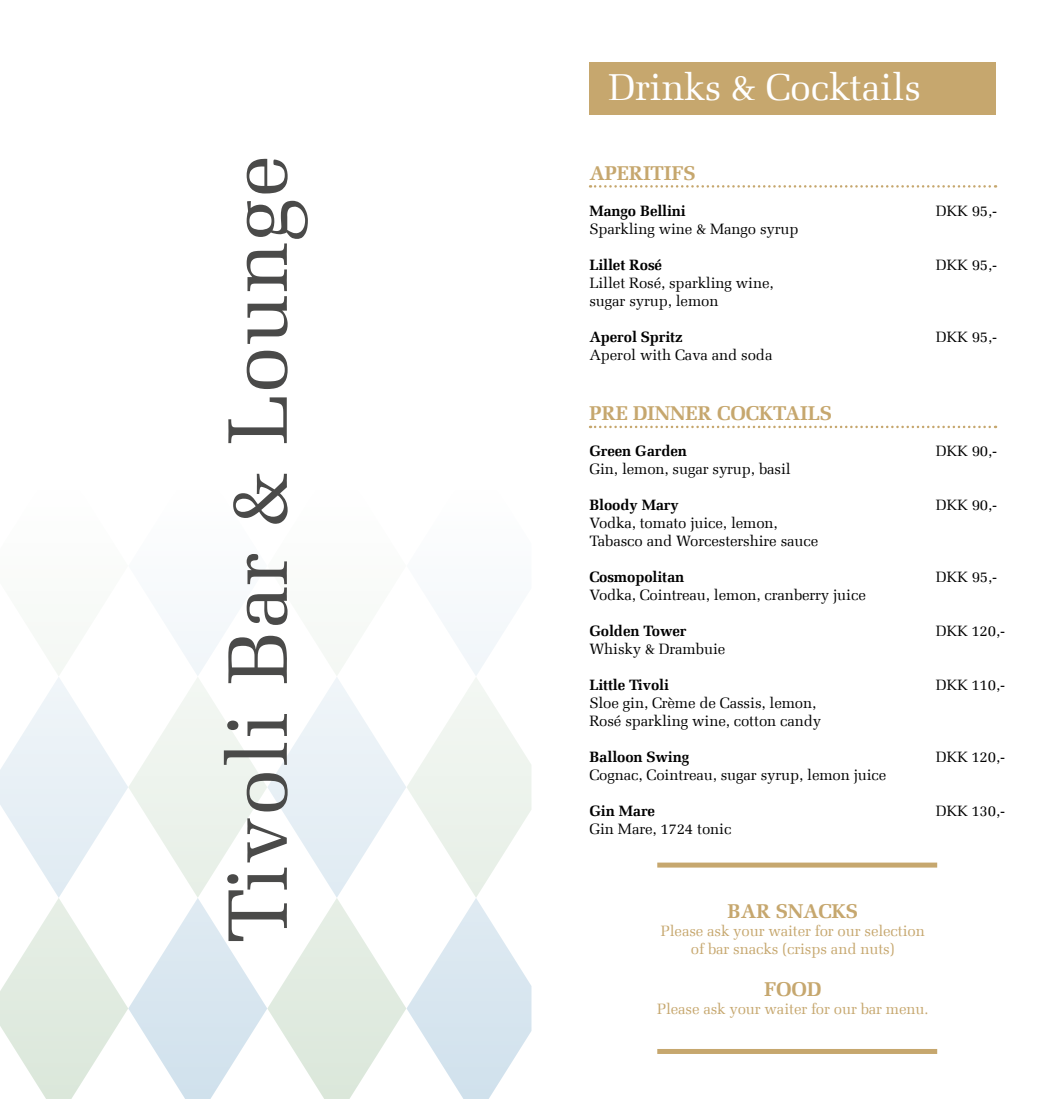
<style>
.page{position:relative;width:1063px;height:1099px;background:#fff}
.page>*{position:absolute;margin:0;border:0;box-sizing:border-box;transform-origin:0 0}
.t1{font:84.5px "Melior Com";letter-spacing:.01em;color:#4a4a49}
.t2{font:37.5px "Melior Com";letter-spacing:-.01em;color:#fff}
.t3{font:700 20px "Melior Com";letter-spacing:-.01em;color:#c6a76e}
.t4{font:15px/18px "Melior Com";letter-spacing:-.01em;color:#000}
.t5{font:700 15px "Melior Com";letter-spacing:-.01em;color:#000}
.t6{font:15px/18px "Melior Com";letter-spacing:-.01em;color:#c6a76e;text-align:center}
</style>
<div class="page">
<svg style="left:0;top:622px;width:531px;height:476px"></svg>
<svg style="left:590px;top:425px;width:406px;height:3px"></svg>
<svg style="left:590px;top:185px;width:406px;height:3px"></svg>
<div style="left:589px;top:63px;width:407px;height:52px;background:#c6a76e"></div>
<div style="left:657px;top:862px;width:280px;height:5px;background:#c6a76e"></div>
<div style="left:657px;top:1048px;width:280px;height:5px;background:#c6a76e"></div>
<h1 class="t1" style="left:207px;top:943px;width:790px;rotate:-90deg">Tivoli Bar &amp; Lounge</h1>
<h2 class="t2" style="left:609px;top:65px;width:314px">Drinks &amp; Cocktails</h2>
<h3 class="t3" style="left:589px;top:160px;width:108px">APERITIFS</h3>
<p class="t5" style="left:589px;top:201px;width:98px">Mango Bellini</p>
<p class="t4" style="left:936px;top:201px;width:63px">DKK 95,-</p>
<p class="t4" style="left:589px;top:219px;width:211px">Sparkling wine &amp; Mango syrup</p>
<p class="t5" style="left:589px;top:255px;width:74px">Lillet Rosé</p>
<p class="t4" style="left:936px;top:255px;width:63px">DKK 95,-</p>
<p class="t4" style="left:589px;top:273px;width:186px">Lillet Rosé, sparkling wine, sugar syrup, lemon</p>
<p class="t5" style="left:589px;top:327px;width:95px">Aperol Spritz</p>
<p class="t4" style="left:936px;top:327px;width:63px">DKK 95,-</p>
<p class="t4" style="left:589px;top:345px;width:185px">Aperol with Cava and soda</p>
<h3 class="t3" style="left:589px;top:400px;width:244px">PRE DINNER COCKTAILS</h3>
<p class="t5" style="left:589px;top:441px;width:99px">Green Garden</p>
<p class="t4" style="left:936px;top:441px;width:63px">DKK 90,-</p>
<p class="t4" style="left:589px;top:459px;width:203px">Gin, lemon, sugar syrup, basil</p>
<p class="t5" style="left:589px;top:495px;width:91px">Bloody Mary</p>
<p class="t4" style="left:936px;top:495px;width:63px">DKK 90,-</p>
<p class="t4" style="left:589px;top:513px;width:230px">Vodka, tomato juice, lemon,<br>Tabasco and Worcestershire sauce</p>
<p class="t5" style="left:589px;top:567px;width:97px">Cosmopolitan</p>
<p class="t4" style="left:936px;top:567px;width:63px">DKK 95,-</p>
<p class="t4" style="left:589px;top:585px;width:278px">Vodka, Cointreau, lemon, cranberry juice</p>
<p class="t5" style="left:589px;top:621px;width:98px">Golden Tower</p>
<p class="t4" style="left:936px;top:621px;width:71px">DKK 120,-</p>
<p class="t4" style="left:589px;top:639px;width:137px">Whisky &amp; Drambuie</p>
<p class="t5" style="left:589px;top:675px;width:81px">Little Tivoli</p>
<p class="t4" style="left:936px;top:675px;width:71px">DKK 110,-</p>
<p class="t4" style="left:589px;top:693px;width:233px">Sloe gin, Crème de Cassis, lemon,<br>Rosé sparkling wine, cotton candy</p>
<p class="t5" style="left:589px;top:747px;width:101px">Balloon Swing</p>
<p class="t4" style="left:936px;top:747px;width:71px">DKK 120,-</p>
<p class="t4" style="left:589px;top:765px;width:299px">Cognac, Cointreau, sugar syrup, lemon juice</p>
<p class="t5" style="left:589px;top:801px;width:67px">Gin Mare</p>
<p class="t4" style="left:936px;top:801px;width:71px">DKK 130,-</p>
<p class="t4" style="left:589px;top:819px;width:144px">Gin Mare, 1724 tonic</p>
<h3 class="t3" style="left:728px;top:898px;width:132px">BAR SNACKS</h3>
<p class="t6" style="left:661px;top:921px;width:266px">Please ask your waiter for our selection of bar snacks (crisps and nuts)</p>
<h3 class="t3" style="left:764px;top:976px;width:59px">FOOD</h3>
<p class="t6" style="left:657px;top:999px;width:273px">Please ask your waiter for our bar menu.</p>
</div>
